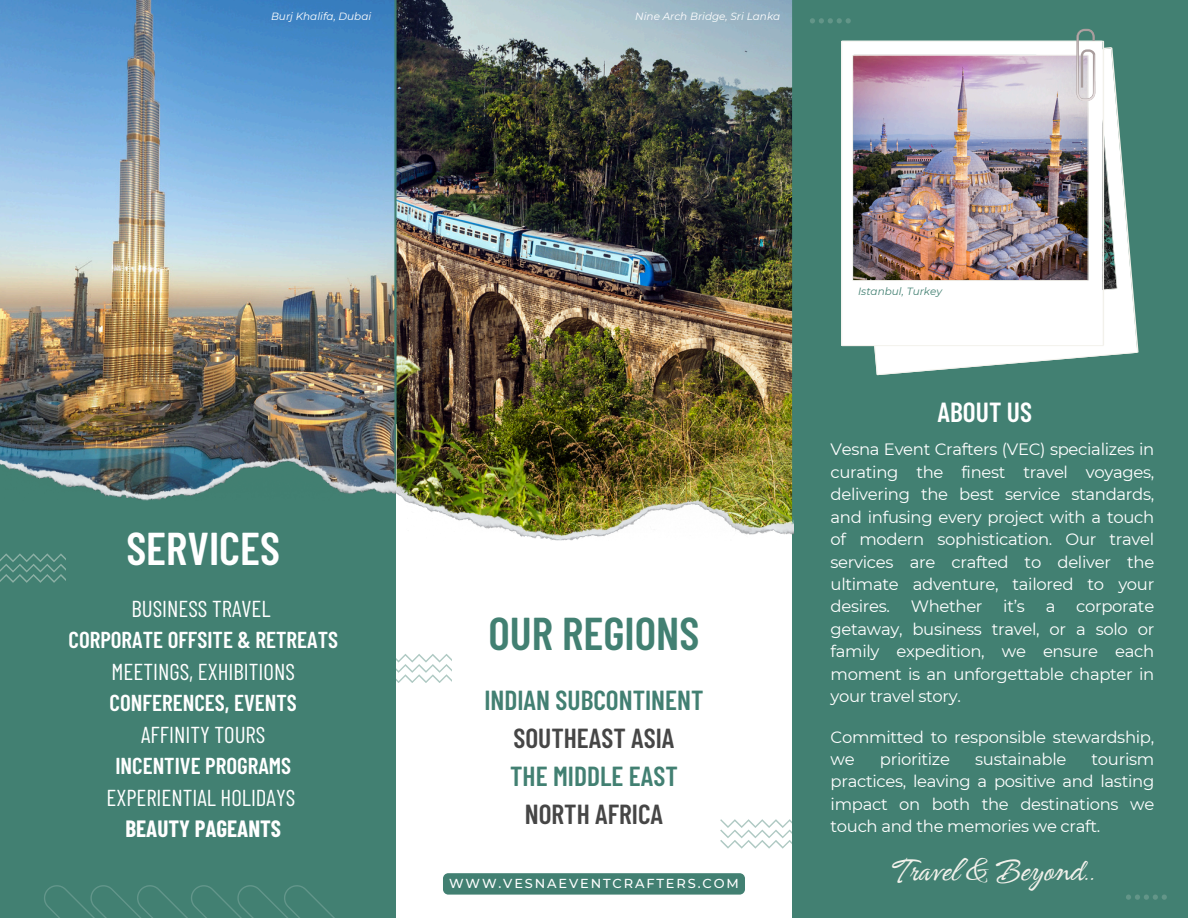
<style>
.page{position:relative;width:1188px;height:918px;background:#428072}
.page>*{position:absolute;margin:0;border:0;box-sizing:border-box;transform-origin:0 0}
.t1{font:600 45.9px "Barlow Condensed";color:#428072}
.t2{font:600 45.9px "Barlow Condensed";color:#fff}
.t3{font:31.5px "Angeletta";color:#f2f1eb}
.t4{font:600 27.6px "Barlow Condensed";color:#fff}
.t5{font:600 27.45px/38.2px "Barlow Condensed";color:#428072;text-align:center}
.t6{font:22.95px/31.5px "Barlow Condensed";color:#fff;text-align:center}
.t7{font:16.5px/22.5px "Montserrat";letter-spacing:-.02em;color:#fff;text-align:justify}
.t8{font:500 12.9px "Montserrat";letter-spacing:.145em;color:#fff}
.t9{font:italic 10.5px "Montserrat";color:#fff}
.t10{font:italic 10.5px "Montserrat";color:#428072}
.s1{font-weight:600}
.s2{font-weight:700}
.s3{color:#464646}
</style>
<div class="page">
<svg style="left:841px;top:41px;width:294px;height:334px"></svg>
<img style="left:842px;top:41px;width:297px;height:312px">
<svg style="left:1076px;top:29px;width:19px;height:72px"></svg>
<div style="left:396px;top:424px;width:396px;height:494px;background:#fff"></div>
<img style="left:0;top:0;width:394px;height:441px">
<img style="left:0;top:441px;width:396px;height:59px">
<img style="left:397px;top:0;width:395px;height:485px">
<img style="left:397px;top:485px;width:397px;height:56px">
<svg style="left:44px;top:885px;width:291px;height:33px"></svg>
<svg style="left:720px;top:819px;width:72px;height:29px"></svg>
<svg style="left:396px;top:654px;width:55px;height:29px"></svg>
<svg style="left:810px;top:18px;width:41px;height:5px"></svg>
<svg style="left:1126px;top:895px;width:41px;height:5px"></svg>
<div style="left:854px;top:284px;width:92px;height:17px;background:#fff"></div>
<div style="left:443px;top:873px;width:302px;height:22px;background:#428072;border-radius:5px"></div>
<svg style="left:0;top:553px;width:66px;height:30px"></svg>
<p class="t9" style="left:271px;top:10px;width:102px">Burj Khalifa, Dubai</p>
<p class="t9" style="left:635px;top:10px;width:146px">Nine Arch Bridge, Sri Lanka</p>
<h4 class="t2" style="left:126px;top:519px;width:155px">SERVICES</h4>
<h1 class="t6" style="left:69px;top:592px;width:271px">BUSINESS TRAVEL<br><span class="s1">CORPORATE OFFSITE &amp; RETREATS<br></span>MEETINGS, EXHIBITIONS<br><span class="s1">CONFERENCES, EVENTS<br></span>AFFINITY TOURS<br><span class="s1">INCENTIVE PROGRAMS<br></span>EXPERIENTIAL HOLIDAYS<br><span class="s2">BEAUTY PAGEANTS</span></h1>
<p class="t1" style="left:489px;top:604px;width:212px">OUR REGIONS</p>
<p class="t5" style="left:484px;top:680px;width:221px">INDIAN SUBCONTINENT<br><span class="s3">SOUTHEAST ASIA<br></span>THE MIDDLE EAST<br><span class="s3">NORTH AFRICA</span></p>
<p class="t8" style="left:449px;top:875px;width:291px">WWW.VESNAEVENTCRAFTERS.COM</p>
<p class="t10" style="left:858px;top:285px;width:85px">Istanbul, Turkey</p>
<h3 class="t4" style="left:938px;top:395px;width:96px">ABOUT US</h3>
<h6 class="t7" style="left:831px;top:438px;width:325px">Vesna Event Crafters (VEC) specializes in curating the finest travel voyages, delivering the best service standards, and infusing every project with a touch of modern sophistication. Our travel services are crafted to deliver the ultimate adventure, tailored to your desires.</h6>
<h6 class="t7" style="left:911px;top:595px;width:73px">Whether</h6>
<h6 class="t7" style="left:1003px;top:595px;width:23px">it’s</h6>
<h6 class="t7" style="left:1046px;top:595px;width:11px">a</h6>
<h6 class="t7" style="left:831px;top:595px;width:325px;text-indent:246px">corporate getaway, business travel, or a solo or family expedition, we ensure each moment is an unforgettable chapter in your travel story.</h6>
<h1 class="t7" style="left:831px;top:725px;width:325px">Committed to responsible stewardship, we</h1>
<h1 class="t7" style="left:831px;top:748px;width:325px;text-indent:261px">tourism practices, leaving a positive and lasting impact on both the destinations we touch and the memories we craft.</h1>
<h1 class="t7" style="left:880px;top:748px;width:72px">prioritize</h1>
<h1 class="t7" style="left:975px;top:748px;width:93px">sustainable</h1>
<p class="t3" style="left:893px;top:850px;width:204px">Travel &amp; Beyond..</p>
</div>
